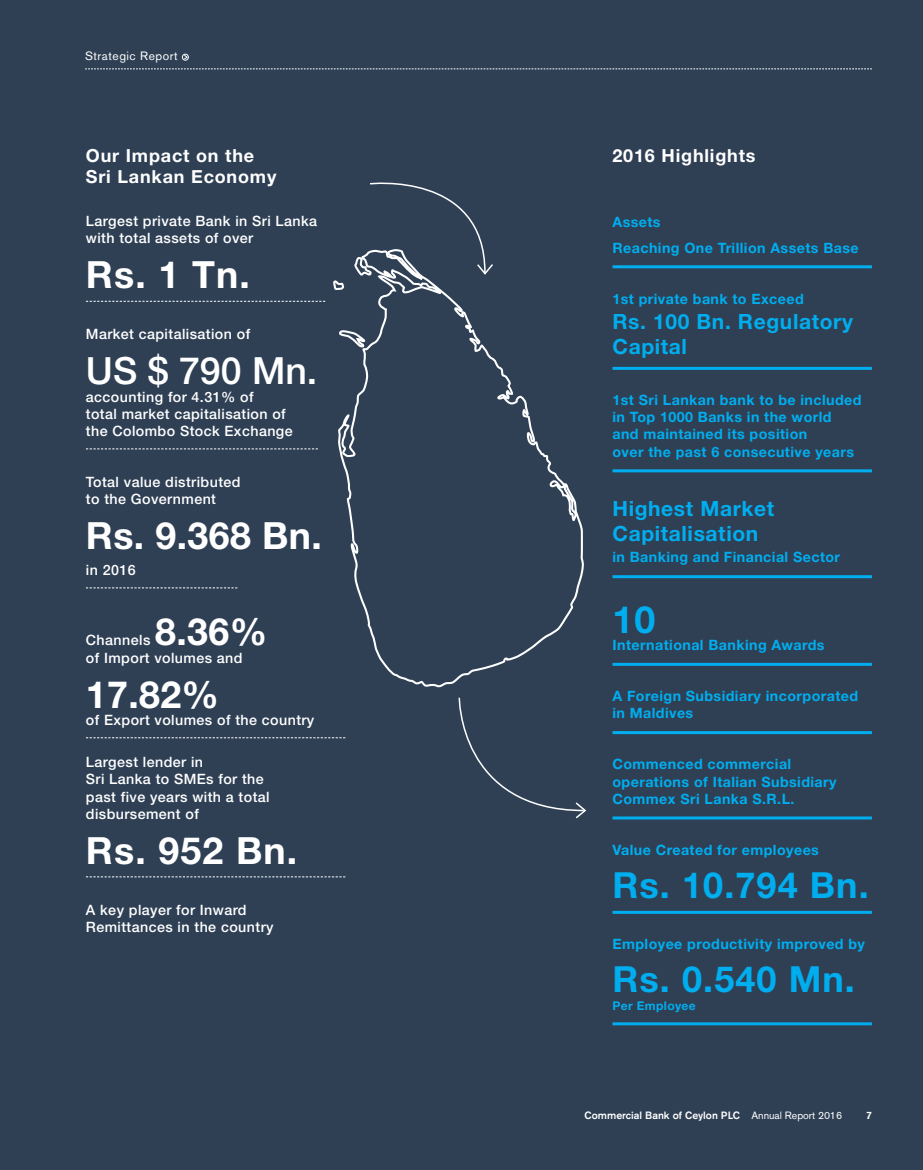
<style>
.page{position:relative;width:923px;height:1170px;background:#fff}
.page>*{position:absolute;margin:0;border:0;box-sizing:border-box;transform-origin:0 0}
.t1{font:700 37.5px "Helvetica Neue LT Std";letter-spacing:.01em;color:#fff}
.t2{font:500 37.5px "Helvetica Neue LT Std";color:#fff}
.t3{font:700 37.5px "Helvetica Neue LT Std";color:#00aeef}
.t4{font:700 36px "Helvetica Neue LT Std";letter-spacing:.03em;color:#00aeef}
.t5{font:700 21px/25.2px "Helvetica Neue LT Std";letter-spacing:.03em;color:#00aeef}
.t6{font:700 18px/21.6px "Helvetica Neue LT Std";letter-spacing:.045em;color:#fff}
.t7{font:700 14.25px/17.1px "Helvetica Neue LT Std";letter-spacing:.03em;color:#00aeef}
.t8{font:500 14.25px/17.1px "Helvetica Neue LT Std";letter-spacing:.03em;color:#fff}
.t9{font:12px "Akzidenz Grotesk Std";letter-spacing:.045em;color:#fff}
.t10{font:700 12px "Helvetica Neue LT Std";letter-spacing:.03em;color:#00aeef}
.t11{font:500 10.5px "Akzidenz Grotesk Std";color:#fff}
.s1{font-weight:400}
</style>
<div class="page">
<div style="left:0;top:0;width:923px;height:1169px;background:#2f4055"></div>
<svg style="left:338px;top:276px;width:246px;height:412px"></svg>
<svg style="left:333px;top:278px;width:12px;height:13px"></svg>
<svg style="left:338px;top:329px;width:27px;height:20px"></svg>
<svg style="left:86px;top:301px;width:239px;height:1px"></svg>
<svg style="left:86px;top:448px;width:232px;height:1px"></svg>
<svg style="left:86px;top:587px;width:151px;height:1px"></svg>
<svg style="left:86px;top:737px;width:259px;height:1px"></svg>
<svg style="left:86px;top:876px;width:259px;height:1px"></svg>
<hr style="left:612px;top:265px;width:260px;height:3px;background:#00aeef">
<hr style="left:612px;top:367px;width:260px;height:3px;background:#00aeef">
<hr style="left:612px;top:469px;width:260px;height:3px;background:#00aeef">
<hr style="left:612px;top:575px;width:260px;height:3px;background:#00aeef">
<hr style="left:612px;top:662px;width:260px;height:3px;background:#00aeef">
<hr style="left:612px;top:731px;width:260px;height:3px;background:#00aeef">
<hr style="left:612px;top:816px;width:260px;height:3px;background:#00aeef">
<hr style="left:612px;top:910px;width:260px;height:3px;background:#00aeef">
<hr style="left:612px;top:1022px;width:260px;height:3px;background:#00aeef">
<svg style="left:354px;top:182px;width:139px;height:94px"></svg>
<svg style="left:458px;top:697px;width:129px;height:122px"></svg>
<svg style="left:85px;top:69px;width:787px;height:1px"></svg>
<div style="left:182px;top:54px;width:7px;height:6px;border:1px solid #fff;border-radius:50%"></div>
<svg style="left:183px;top:54px;width:5px;height:6px"></svg>
<p class="t9" style="left:85px;top:49px;width:94px">Strategic Report</p>
<p class="t6" style="left:86px;top:144px;width:192px">Our Impact on the<br>Sri Lankan Economy</p>
<p class="t8" style="left:86px;top:212px;width:233px">Largest private Bank in Sri Lanka with total assets of over</p>
<h1 class="t1" style="left:86px;top:251px;width:165px">Rs. 1 Tn.</h1>
<p class="t8" style="left:86px;top:325px;width:166px">Market capitalisation of</p>
<h1 class="t2" style="left:86px;top:348px;width:233px">US $ 790 Mn.</h1>
<p class="t8" style="left:86px;top:388px;width:208px">accounting for 4.31% of<br>total market capitalisation of the Colombo Stock Exchange</p>
<p class="t8" style="left:86px;top:473px;width:156px">Total value distributed to the Government</p>
<h1 class="t1" style="left:86px;top:512px;width:237px">Rs. 9.368 Bn.</h1>
<p class="t8" style="left:86px;top:561px;width:51px">in 2016</p>
<h1 class="t1" style="left:155px;top:608px;width:113px">8.36%</h1>
<p class="t8" style="left:86px;top:631px;width:66px">Channels</p>
<p class="t8" style="left:86px;top:648px;width:158px">of Import volumes and</p>
<h1 class="t1" style="left:86px;top:671px;width:135px">17.82%</h1>
<p class="t8" style="left:86px;top:710px;width:230px">of Export volumes of the country</p>
<p class="t8" style="left:86px;top:753px;width:185px">Largest lender in<br>Sri Lanka to SMEs for the past five years with a total disbursement of</p>
<h1 class="t1" style="left:86px;top:827px;width:213px">Rs. 952 Bn.</h1>
<p class="t8" style="left:86px;top:901px;width:189px">A key player for Inward<br>Remittances in the country</p>
<p class="t6" style="left:612px;top:144px;width:144px">2016 Highlights</p>
<p class="t7" style="left:612px;top:209px;width:248px;line-height:25.2px">Assets<br>Reaching One Trillion Assets Base</p>
<p class="t7" style="left:612px;top:290px;width:193px">1st private bank to Exceed</p>
<h3 class="t5" style="left:612px;top:308px;width:242px">Rs. 100 Bn. Regulatory<br>Capital</h3>
<p class="t7" style="left:612px;top:391px;width:250px">1st Sri Lankan bank to be included in Top 1000 Banks in the world<br>and maintained its position<br>over the past 6 consecutive years</p>
<h3 class="t5" style="left:612px;top:495px;width:163px">Highest Market<br>Capitalisation</h3>
<p class="t7" style="left:612px;top:548px;width:229px">in Banking and Financial Sector</p>
<h1 class="t3" style="left:612px;top:596px;width:44px">10</h1>
<p class="t7" style="left:612px;top:636px;width:214px">International Banking Awards</p>
<p class="t7" style="left:612px;top:687px;width:247px">A Foreign Subsidiary incorporated in Maldives</p>
<p class="t7" style="left:612px;top:755px;width:226px">Commenced commercial operations of Italian Subsidiary<br>Commex Sri Lanka S.R.L.</p>
<p class="t7" style="left:612px;top:840px;width:208px">Value Created for employees</p>
<h2 class="t4" style="left:612px;top:862px;width:258px">Rs. 10.794 Bn.</h2>
<p class="t7" style="left:612px;top:935px;width:254px">Employee productivity improved by</p>
<h2 class="t4" style="left:612px;top:957px;width:244px">Rs. 0.540 Mn.</h2>
<p class="t10" style="left:612px;top:997px;width:85px">Per Employee</p>
<p class="t11" style="left:584px;top:1108px;width:259px">Commercial Bank of Ceylon PLC <span class="s1">Annual Report 2016</span></p>
<p class="t11" style="left:866px;top:1108px;width:7px">7</p>
</div>
